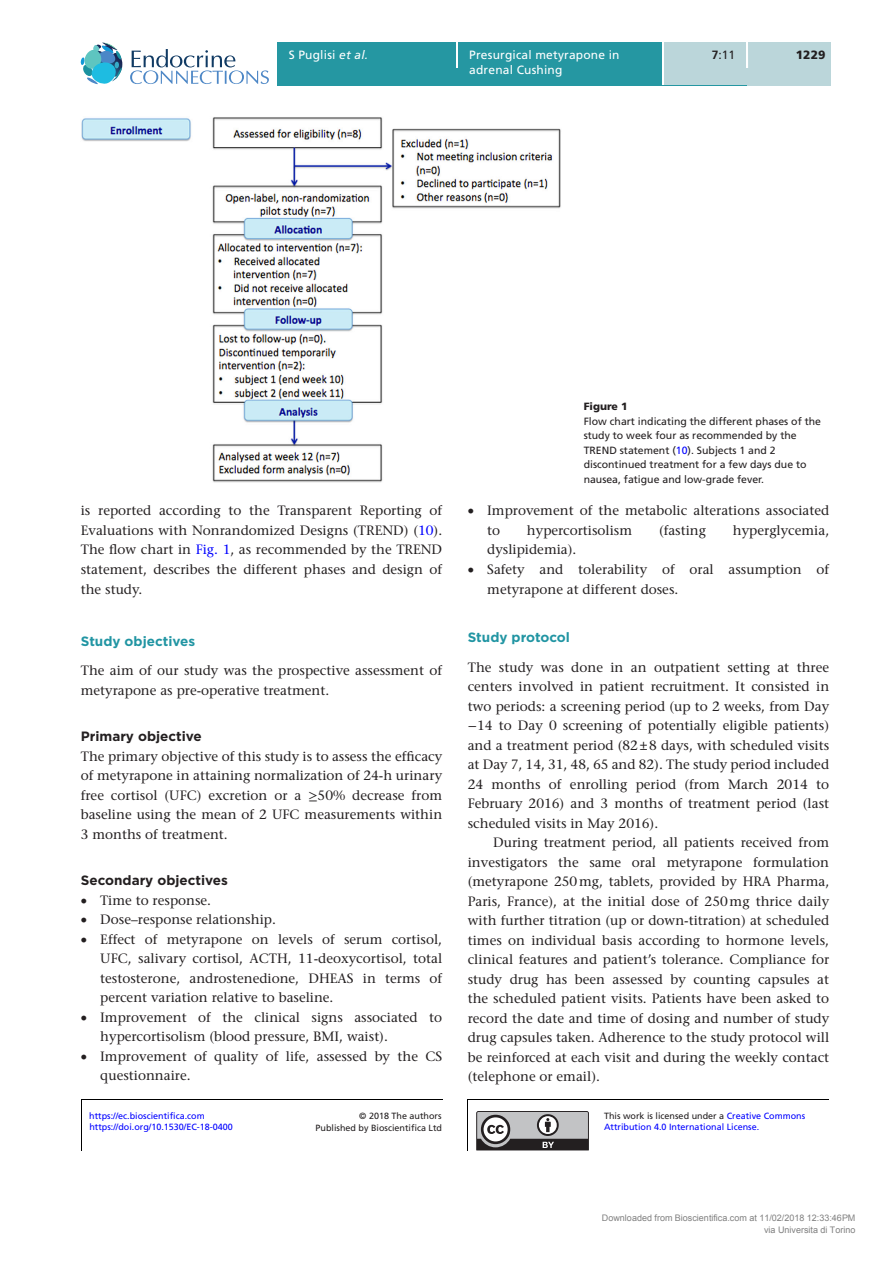
<style>
.page{position:relative;width:893px;height:1263px;background:#fff}
.page>*{position:absolute;margin:0;border:0;box-sizing:border-box;transform-origin:0 0}
.TXI{font:500 13.5px/19.5px "Stone Serif Std";color:#231f20}
.TXT{font:500 13.5px/19.5px "Stone Serif Std";color:#231f20;text-align:justify}
.t1{font:700 13.5px "Gotham";color:#231f20}
.t2{font:700 13.5px "Gotham";color:#2195a3}
.t3{font:12px/14.7px "Frutiger LT Std";letter-spacing:.015em;color:#fff}
.t4{font:12px "Frutiger LT Std";color:#231f20}
.t5{font:900 12px "Frutiger LT Std";color:#231f20}
.FC{font:10.5px/14.7px "Frutiger LT Std";color:#231f20}
.FC-2{font:900 10.5px "Frutiger LT Std";color:#231f20}
.t6{font:9px "Frutiger LT Std";color:#00f}
.t7{font:9px/11.9px "Frutiger LT Std";color:#231f20;text-align:right}
.t8{font:9px/12px "Arial";color:#808080;text-align:right}
.s1{font-style:italic}
.s2{font-weight:700}
.s3{color:#00f}
.s4{font-family:"STIX General";font-weight:400}
</style>
<div class="page">
<svg style="left:130px;top:49px;width:139px;height:35px"></svg>
<svg style="left:81px;top:43px;width:41px;height:41px"></svg>
<div style="left:277px;top:51px;width:554px;height:34px;background:#2597a2"></div>
<div style="left:277px;top:43px;width:179px;height:8px;background:#2597a2"></div>
<hr style="left:456px;top:43px;width:2px;height:25px;background:#fff">
<div style="left:458px;top:43px;width:205px;height:42px;background:#2597a2"></div>
<hr style="left:663px;top:43px;width:1px;height:42px;background:#fff">
<div style="left:664px;top:43px;width:83px;height:42px;background:#bbd6da"></div>
<div style="left:747px;top:68px;width:84px;height:17px;background:#bbd6da"></div>
<div style="left:748px;top:43px;width:83px;height:25px;background:#bbd6da"></div>
<hr style="left:746px;top:43px;width:2px;height:25px;background:#fff">
<img style="left:81px;top:117px;width:480px;height:366px">
<hr style="left:468px;top:1099px;width:1px;height:52px;background:#000">
<hr style="left:468px;top:1099px;width:361px;height:1px;background:#000">
<hr style="left:81px;top:1099px;width:1px;height:52px;background:#000">
<hr style="left:81px;top:1099px;width:361px;height:1px;background:#000">
<svg style="left:476px;top:1111px;width:113px;height:39px;background:#8d8c8d"></svg>
<p class="t3" style="left:289px;top:48px;width:81px">S Puglisi <span class="s1">et al.</span></p>
<p class="t3" style="left:469px;top:48px;width:152px">Presurgical metyrapone in adrenal Cushing</p>
<p class="t4" style="left:712px;top:48px;width:25px"><span class="s2">7</span>:11</p>
<p class="t5" style="left:796px;top:48px;width:31px">1229</p>
<p class="TXT" style="left:81px;top:501px;width:363px">is reported according to the Transparent Reporting of Evaluations with Nonrandomized Designs (TREND) (<span class="s3">10</span>).<br>The flow chart in <span class="s3">Fig. 1</span>, as recommended by the TREND statement, describes the different phases and design of the study.</p>
<h2 class="t2" style="left:81px;top:632px;width:116px">Study objectives</h2>
<p class="TXT" style="left:81px;top:661px;width:363px">The aim of our study was the prospective assessment of metyrapone as pre-operative treatment.</p>
<h3 class="t1" style="left:81px;top:727px;width:123px">Primary objective</h3>
<p class="TXT" style="left:81px;top:746px;width:363px">The primary objective of this study is to assess the efficacy of metyrapone in attaining normalization of 24-h urinary free cortisol (UFC) excretion or a <span class="s4">≥</span>50% decrease from baseline using the mean of 2 UFC measurements within 3 months of treatment.</p>
<h3 class="t1" style="left:81px;top:871px;width:149px">Secondary objectives</h3>
<p class="TXI" style="left:81px;top:890px;width:132px">• Time to response.</p>
<p class="TXI" style="left:81px;top:910px;width:197px">• Dose–response relationship.</p>
<p class="TXI" style="left:100px;top:929px;width:343px;text-align:justify;text-indent:-20px">• Effect of metyrapone on levels of serum cortisol, UFC, salivary cortisol, ACTH, 11-deoxycortisol, total testosterone, androstenedione, DHEAS in terms of percent variation relative to baseline.</p>
<p class="TXI" style="left:100px;top:1007px;width:343px;text-indent:-20px">• Improvement of the clinical signs associated to hypercortisolism (blood pressure, BMI, waist).</p>
<p class="TXI" style="left:100px;top:1046px;width:343px;text-indent:-20px">• Improvement of quality of life, assessed by the CS questionnaire.</p>
<p class="FC-2" style="left:584px;top:400px;width:45px">Figure 1</p>
<p class="FC" style="left:584px;top:414px;width:239px">Flow chart indicating the different phases of the study to week four as recommended by the TREND statement (<span class="s3">10</span>). Subjects 1 and 2 discontinued treatment for a few days due to nausea, fatigue and low-grade fever.</p>
<p class="TXI" style="left:487px;top:501px;width:343px;text-indent:-20px">• Improvement of the metabolic alterations associated to</p>
<p class="TXI" style="left:527px;top:521px;width:107px">hypercortisolism</p>
<p class="TXI" style="left:659px;top:521px;width:49px">(fasting</p>
<p class="TXI" style="left:733px;top:521px;width:98px">hyperglycemia,</p>
<p class="TXI" style="left:487px;top:540px;width:91px">dyslipidemia).</p>
<p class="TXI" style="left:487px;top:560px;width:343px;text-indent:-20px">• Safety and tolerability of oral assumption of metyrapone at different doses.</p>
<h2 class="t2" style="left:468px;top:628px;width:104px">Study protocol</h2>
<p class="TXT" style="left:468px;top:657px;width:363px">The study was done in an outpatient setting at three centers involved in patient recruitment. It consisted in two periods: a screening period (up to 2 weeks, from Day <span class="s4">−</span>14 to Day 0 screening of potentially eligible patients) and a treatment period (82±8 days, with scheduled visits at Day 7, 14, 31, 48, 65 and 82). The study period included 24 months of enrolling period (from March 2014 to February 2016) and 3 months of treatment period (last scheduled visits in May 2016).</p>
<p class="TXI" style="left:468px;top:833px;width:363px;text-align:justify;text-indent:26px">During treatment period, all patients received from investigators the same oral metyrapone formulation (metyrapone 250mg, tablets, provided by HRA Pharma, Paris, France), at the initial dose of 250mg thrice daily with further titration (up or down-titration) at scheduled times on individual basis according to hormone levels, clinical features and patient’s tolerance. Compliance for study drug has been assessed by counting capsules at the scheduled patient visits. Patients have been asked to record the date and time of dosing and number of study drug capsules taken. Adherence to the study protocol will be reinforced at each visit and during the weekly contact (telephone or email).</p>
<p class="t7" style="left:604px;top:1109px;width:203px">This work is licensed under a <span class="s3">Creative Commons</span></p>
<p class="t6" style="left:89px;top:1110px;width:117px">https://ec.bioscientifica.com</p>
<p class="t7" style="left:315px;top:1110px;width:128px">© 2018 The authors<br>Published by Bioscientifica Ltd</p>
<p class="t6" style="left:89px;top:1121px;width:145px">https://doi.org/10.1530/EC-18-0400</p>
<p class="t6" style="left:604px;top:1121px;width:157px">Attribution 4.0 International License.</p>
<p class="t8" style="left:602px;top:1213px;width:255px">Downloaded from Bioscientifica.com at 11/02/2018 12:33:46PM via Universita di Torino</p>
</div>
